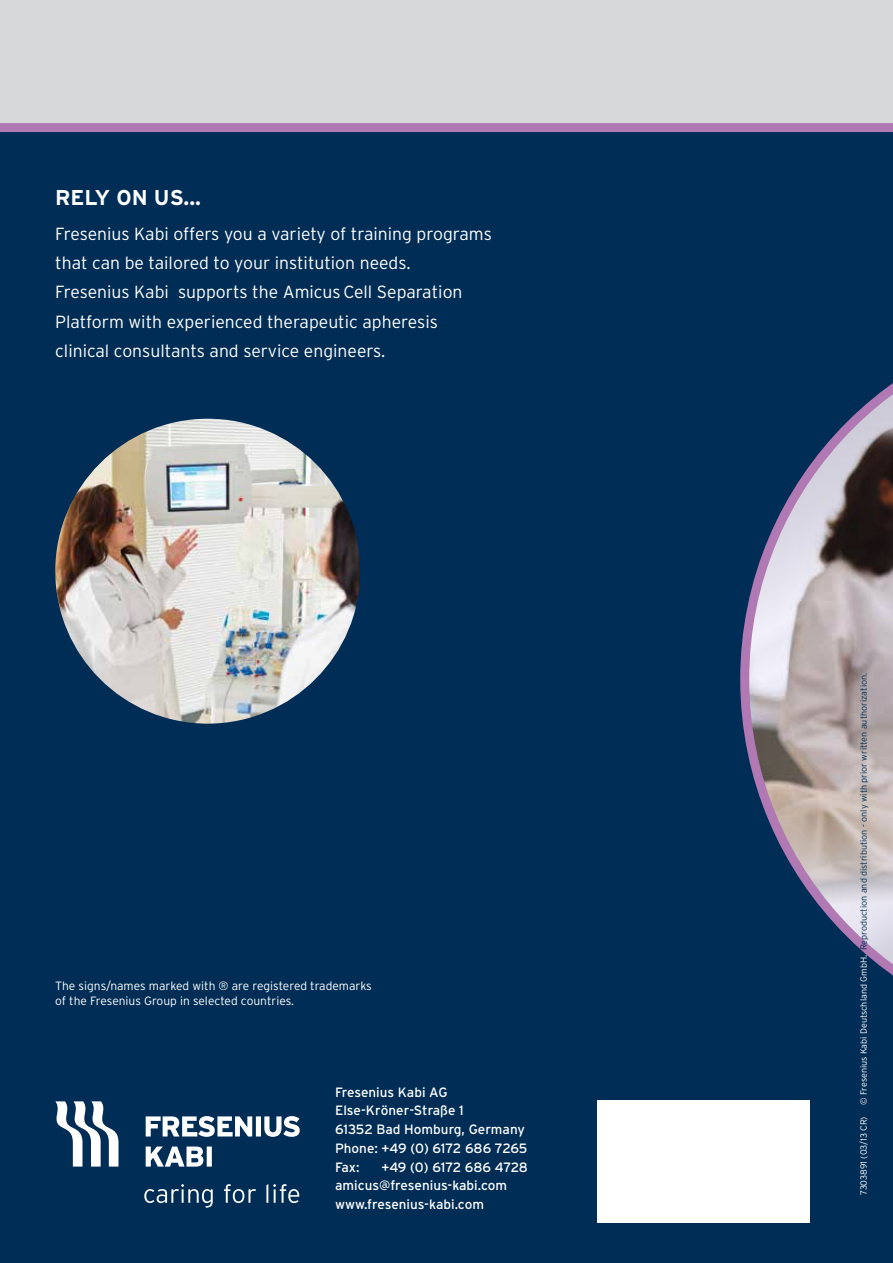
<style>
.page{position:relative;width:893px;height:1263px;background:#fff}
.page>*{position:absolute;margin:0;border:0;box-sizing:border-box;transform-origin:0 0}
.t1{font:700 21.45px "Interstate";color:#fff}
.t2{font:300 17.55px/29.2px "Interstate";color:#fff}
.t3{font:13.5px/18.8px "Interstate";color:#fff}
.t4{font:300 12px/15px "Interstate";color:#fff}
.t5{font:300 9px "Interstate";color:#002d55}
.t6{font:300 9px "Interstate";letter-spacing:-.01em;color:#fff}
.s1{color:#fff}
</style>
<div class="page">
<div style="left:0;top:128px;width:893px;height:1135px;background:#002d55"></div>
<svg style="left:740px;top:383px;width:153px;height:593px"></svg>
<div style="left:0;top:0;width:893px;height:128px;background:#d7d8d9"></div>
<svg style="left:55px;top:1101px;width:63px;height:65px"></svg>
<svg style="left:146px;top:1146px;width:66px;height:20px"></svg>
<svg style="left:146px;top:1116px;width:154px;height:21px"></svg>
<svg style="left:144px;top:1184px;width:155px;height:24px"></svg>
<div style="left:0;top:123px;width:893px;height:9px;background:#b079b3"></div>
<img style="left:55px;top:419px;width:305px;height:305px;border-radius:152px">
<div style="left:597px;top:1100px;width:213px;height:122px;background:#fff"></div>
<p class="t1" style="left:55px;top:186px;width:29px">RELY</p>
<p class="t1" style="left:116px;top:186px;width:86px">ON US...</p>
<p class="t2" style="left:55px;top:219px;width:438px">Fresenius Kabi offers you a variety of training programs that can be tailored to your institution needs.<br>Fresenius Kabi supports the AmicusCell Separation Platform with experienced therapeutic apheresis clinical consultants and service engineers.</p>
<p class="t4" style="left:55px;top:978px;width:318px">The signs/names marked with ® are registered trademarks of the Fresenius Group in selected countries.</p>
<p class="t3" style="left:335px;top:1082px;width:194px">Fresenius Kabi AG<br>Else-Kröner-Straße 1<br>61352 Bad Homburg, Germany<br>Phone: +49 (0) 6172 686 7265<br>Fax:</p>
<p class="t3" style="left:335px;top:1157px;width:194px;text-indent:46px">+49 (0) 6172 686 4728 amicus@fresenius-kabi.com www.fresenius-kabi.com</p>
<p class="t5" style="left:858px;top:1105px;width:433px;rotate:-90deg"><span class="s1">© Fresenius Kabi Deutschland GmbH.</span> Reproduction and distribution - only with prior written authorization.</p>
<p class="t6" style="left:858px;top:1195px;width:80px;rotate:-90deg">7303891 (03/13 CR)</p>
</div>
